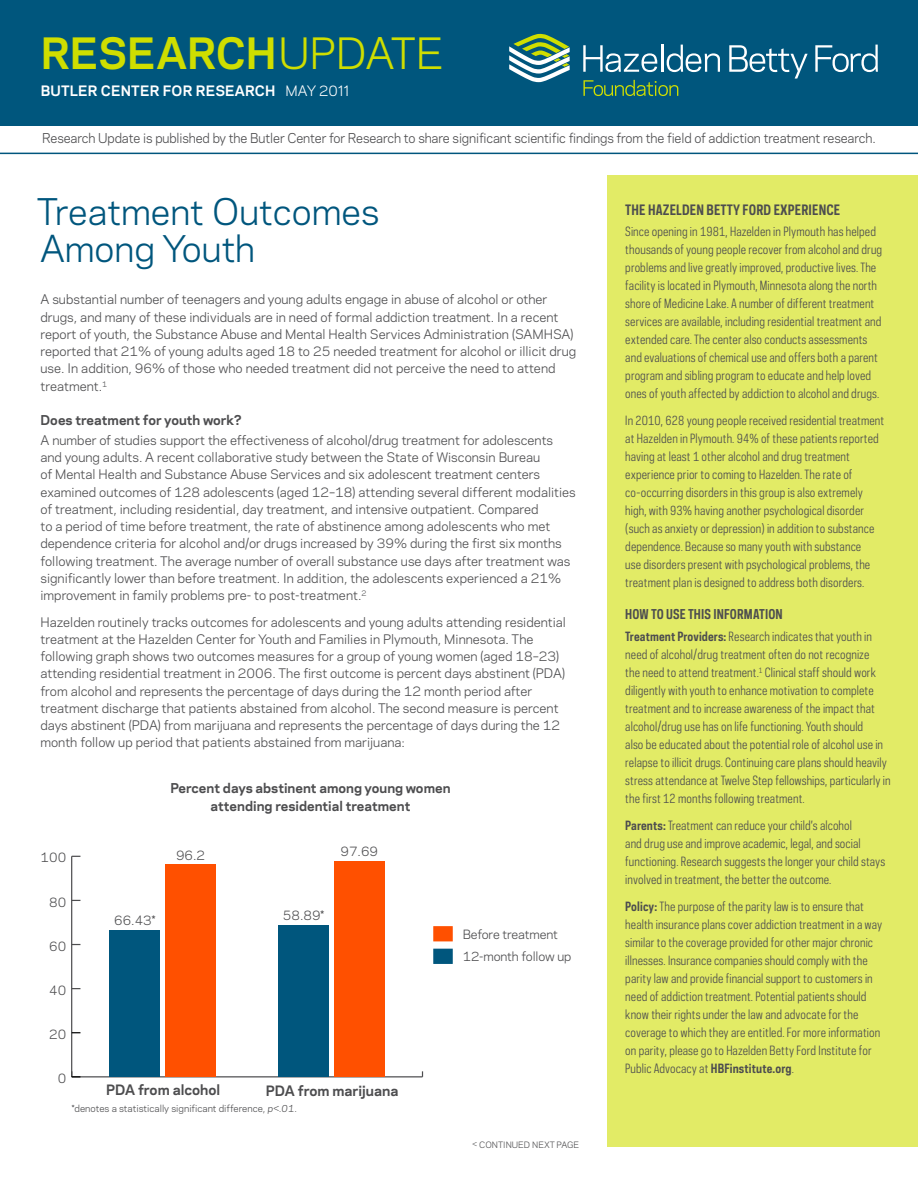
<style>
.page{position:relative;width:918px;height:1188px;background:#fff}
.page>*{position:absolute;margin:0;border:0;box-sizing:border-box;transform-origin:0 0}
.t1{font:700 40.5px "Polaris";letter-spacing:-.005em;color:#cfde00}
.t2{font:34.5px/37.5px "Polaris";color:#00567d}
.t3{font:700 13.5px "Polaris Condensed";letter-spacing:.01em;color:#4d4d4f}
.t4{font:700 13.5px "Polaris";letter-spacing:.01em;color:#fff}
.t5{font:700 13.5px "Polaris";color:#4d4d4f}
.t6{font:12.75px "Polaris";letter-spacing:-.01em;color:#4d4d4f;scale:.96 1}
.t7{font:700 12.75px/18px "Polaris";color:#4d4d4f;text-align:center}
.t8{font:700 12.75px "Polaris Condensed";letter-spacing:.01em;color:#4d4d4f}
.t9{font:12.3px/17.2px "Polaris";color:#4d4d4f}
.t10{font:12.15px "Polaris";color:#4d4d4f}
.t11{font:12px/18px "Polaris Condensed";letter-spacing:.01em;color:#4d4d4f}
.t12{font:12px/21.8px "Polaris";letter-spacing:-.01em;color:#4d4d4f}
.t13{font:9.15px "Polaris";color:#4d4d4f}
.t14{font:8.25px "Polaris";color:#4d4d4f}
.s1{font-weight:400}
.s2{font-style:italic}
.s3{font-size:7.5px}
.s4{font-weight:700}
</style>
<div class="page">
<div style="left:608px;top:176px;width:310px;height:972px;background:#e2eb66"></div>
<div style="left:0;top:0;width:918px;height:125px;background:#00567d"></div>
<svg style="left:509px;top:33px;width:61px;height:49px"></svg>
<svg style="left:583px;top:80px;width:95px;height:16px"></svg>
<svg style="left:583px;top:45px;width:74px;height:27px"></svg>
<hr style="left:661px;top:45px;width:2px;height:27px;background:#fff">
<svg style="left:667px;top:45px;width:53px;height:27px"></svg>
<svg style="left:729px;top:45px;width:79px;height:34px"></svg>
<svg style="left:815px;top:45px;width:63px;height:27px"></svg>
<hr style="left:0;top:153px;width:918px;height:1px;background:#00567d">
<div style="left:433px;top:926px;width:20px;height:15px;background:#ff5000;border:2px solid #ff5000"></div>
<div style="left:433px;top:949px;width:20px;height:15px;background:#00567d;border:2px solid #00567d"></div>
<hr style="left:72px;top:1076px;width:351px;height:1px;background:#4d4d4f">
<hr style="left:71px;top:856px;width:1px;height:221px;background:#4d4d4f">
<svg style="left:71px;top:1071px;width:9px;height:6px"></svg>
<div style="left:334px;top:861px;width:51px;height:216px;background:#ff5000"></div>
<div style="left:278px;top:925px;width:50px;height:152px;background:#00567d"></div>
<div style="left:166px;top:865px;width:50px;height:212px;background:#ff5000"></div>
<div style="left:110px;top:930px;width:50px;height:147px;background:#00567d"></div>
<h1 class="t1" style="left:41px;top:23px;width:405px">RESEARCH<span class="s1">UPDATE</span></h1>
<p class="t4" style="left:41px;top:80px;width:310px">BUTLER CENTER FOR RESEARCH <span class="s1">MAY 2011</span></p>
<p class="t6" style="left:42px;top:129px;width:870px">Research Update is published by the Butler Center for Research to share significant scientific findings from the field of addiction treatment research.</p>
<h2 class="t2" style="left:37px;top:191px;width:344px">Treatment Outcomes<br>Among Youth</h2>
<p class="t9" style="left:40px;top:290px;width:537px">A substantial number of teenagers and young adults engage in abuse of alcohol or other drugs, and many of these individuals are in need of formal addiction treatment. In a recent report of youth, the Substance Abuse and Mental Health Services Administration (SAMHSA) reported that 21% of young adults aged 18 to 25 needed treatment for alcohol or illicit drug use. In addition, 96% of those who needed treatment did not perceive the need to attend treatment.<sup>1</sup></p>
<p class="t7" style="left:40px;top:411px;width:203px">Does treatment for youth work?</p>
<p class="t9" style="left:40px;top:431px;width:537px">A number of studies support the effectiveness of alcohol/drug treatment for adolescents and young adults. A recent collaborative study between the State of Wisconsin Bureau<br>of Mental Health and Substance Abuse Services and six adolescent treatment centers examined outcomes of 128 adolescents (aged 12–18) attending several different modalities of treatment, including residential, day treatment, and intensive outpatient. Compared<br>to a period of time before treatment, the rate of abstinence among adolescents who met dependence criteria for alcohol and/or drugs increased by 39% during the first six months following treatment. The average number of overall substance use days after treatment was significantly lower than before treatment. In addition, the adolescents experienced a 21% improvement in family problems pre- to post-treatment.<sup>2</sup></p>
<p class="t9" style="left:40px;top:613px;width:527px">Hazelden routinely tracks outcomes for adolescents and young adults attending residential treatment at the Hazelden Center for Youth and Families in Plymouth, Minnesota. The following graph shows two outcomes measures for a group of young women (aged 18–23) attending residential treatment in 2006. The first outcome is percent days abstinent (PDA) from alcohol and represents the percentage of days during the 12 month period after treatment discharge that patients abstained from alcohol. The second measure is percent days abstinent (PDA) from marijuana and represents the percentage of days during the 12 month follow up period that patients abstained from marijuana:</p>
<p class="t7" style="left:170px;top:779px;width:282px">Percent days abstinent among young women attending residential treatment</p>
<p class="t10" style="left:41px;top:849px;width:27px">100</p>
<p class="t10" style="left:176px;top:846px;width:31px">96.2</p>
<p class="t10" style="left:49px;top:893px;width:19px">80</p>
<p class="t10" style="left:49px;top:937px;width:19px">60</p>
<p class="t10" style="left:49px;top:981px;width:19px">40</p>
<p class="t10" style="left:49px;top:1025px;width:19px">20</p>
<p class="t10" style="left:114px;top:911px;width:43px">66.43*</p>
<p class="t10" style="left:341px;top:842px;width:39px">97.69</p>
<p class="t10" style="left:283px;top:906px;width:43px">58.89*</p>
<p class="t10" style="left:58px;top:1069px;width:10px">0</p>
<p class="t5" style="left:106px;top:1080px;width:116px">PDA from alcohol</p>
<p class="t5" style="left:266px;top:1080px;width:134px">PDA from marijuana</p>
<p class="t13" style="left:72px;top:1101px;width:227px">*denotes a statistically significant difference, <span class="s2">p&lt;.01</span>.</p>
<p class="t12" style="left:463px;top:923px;width:110px">Before treatment<br>12-month follow up</p>
<p class="t14" style="left:472px;top:1139px;width:109px"><span class="s3">&lt;</span> CONTINUED NEXT PAGE</p>
<p class="t3" style="left:625px;top:201px;width:216px">THE HAZELDEN BETTY FORD EXPERIENCE</p>
<p class="t11" style="left:625px;top:222px;width:258px">Since opening in 1981, Hazelden in Plymouth has helped thousands of young people recover from alcohol and drug problems and live greatly improved, productive lives. The facility is located in Plymouth, Minnesota along the north shore of Medicine Lake. A number of different treatment services are available, including residential treatment and extended care. The center also conducts assessments and evaluations of chemical use and offers both a parent program and sibling program to educate and help loved ones of youth affected by addiction to alcohol and drugs.</p>
<p class="t11" style="left:625px;top:412px;width:260px">In 2010, 628 young people received residential treatment at Hazelden in Plymouth. 94% of these patients reported having at least 1 other alcohol and drug treatment experience prior to coming to Hazelden. The rate of co-occurring disorders in this group is also extremely high, with 93% having another psychological disorder (such as anxiety or depression) in addition to substance dependence. Because so many youth with substance<br>use disorders present with psychological problems, the treatment plan is designed to address both disorders.</p>
<p class="t8" style="left:625px;top:606px;width:159px">HOW TO USE THIS INFORMATION</p>
<p class="t11" style="left:625px;top:627px;width:267px"><span class="s4">Treatment Providers:</span> Research indicates that youth in need of alcohol/drug treatment often do not recognize<br>the need to attend treatment.<sup>1</sup> Clinical staff should work diligently with youth to enhance motivation to complete treatment and to increase awareness of the impact that alcohol/drug use has on life functioning. Youth should<br>also be educated about the potential role of alcohol use in relapse to illicit drugs. Continuing care plans should heavily stress attendance at Twelve Step fellowships, particularly in the first 12 months following treatment.</p>
<p class="t11" style="left:625px;top:816px;width:261px"><span class="s4">Parents:</span> Treatment can reduce your child’s alcohol<br>and drug use and improve academic, legal, and social functioning. Research suggests the longer your child stays involved in treatment, the better the outcome.</p>
<p class="t11" style="left:625px;top:898px;width:258px"><span class="s4">Policy:</span> The purpose of the parity law is to ensure that health insurance plans cover addiction treatment in a way similar to the coverage provided for other major chronic illnesses. Insurance companies should comply with the parity law and provide financial support to customers in need of addiction treatment. Potential patients should know their rights under the law and advocate for the coverage to which they are entitled. For more information on parity, please go to Hazelden Betty Ford Institute for Public Advocacy at <span class="s4">HBFinstitute.org</span>.</p>
</div>
